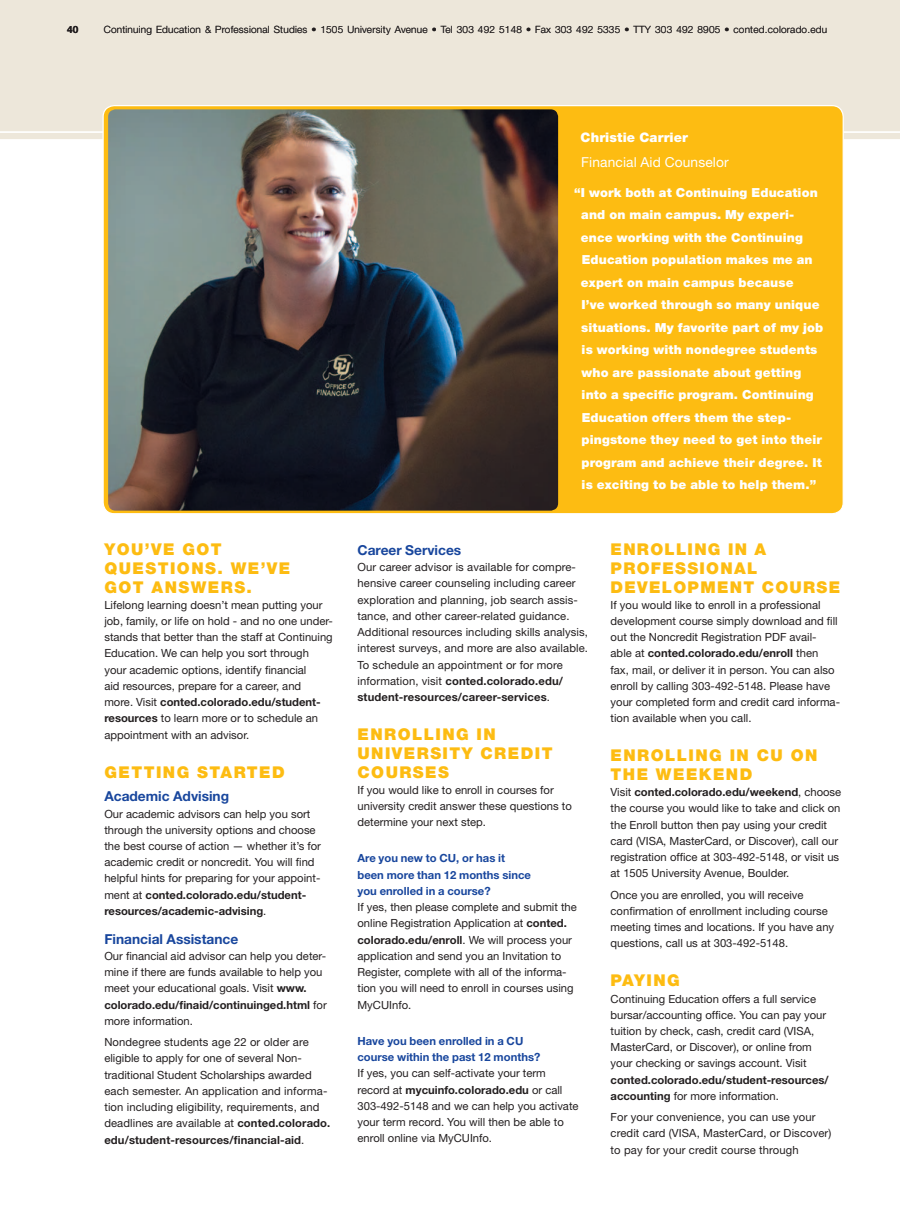
<style>
.page{position:relative;width:900px;height:1215px;background:#fff}
.page>*{position:absolute;margin:0;border:0;box-sizing:border-box;transform-origin:0 0}
.t1{font:900 16.25px/18.8px "Helvetica Neue";letter-spacing:.09em;color:#fdbc12}
.t2{font:700 13.75px "Helvetica Neue";color:#18469d}
.t3{font:13.75px "Helvetica Neue";letter-spacing:.01em;color:#fff}
.t4{font:900 13.12px "Helvetica Neue";letter-spacing:.01em;color:#fff}
.t5{font:900 12.5px/22.5px "Helvetica Neue";letter-spacing:.01em;color:#fff}
.t6{font:11.25px/16.2px "Helvetica Neue";color:#231f20}
.t7{font:700 11.25px/16.2px "Helvetica Neue";color:#18469d}
.t8{font:700 11.25px/16.2px "Helvetica Neue";color:#231f20}
.t9{font:300 10px "Helvetica Neue";letter-spacing:.02em;color:#231f20}
.t10{font:700 10px "Helvetica Neue";color:#231f20}
.s1{font-weight:700}
.s2{font-weight:400}
</style>
<div class="page">
<div style="left:0;top:0;width:900px;height:140px;background:#ede7da"></div>
<hr style="left:0;top:131px;width:900px;height:2px;background:#fff">
<hr style="left:0;top:139px;width:900px;height:2px;background:#fff">
<div style="left:103px;top:106px;width:740px;height:408px;background:#fdbc12;border-radius:11px"></div>
<img style="left:108px;top:109px;width:450px;height:402px">
<p class="t10" style="left:67px;top:23px;width:13px">40</p>
<p class="t9" style="left:104px;top:23px;width:725px">Continuing Education &amp; Professional Studies • 1505 University Avenue • Tel 303 492 5148 • Fax 303 492 5335 • TTY 303 492 8905 • conted.colorado.edu</p>
<h1 class="t1" style="left:104px;top:540px;width:188px">YOU’VE GOT<br>QUESTIONS. WE’VE<br>GOT ANSWERS.</h1>
<p class="t6" style="left:104px;top:596px;width:230px">Lifelong learning doesn’t mean putting your job, family, or life on hold - and no one under&shy;stands that better than the staff at Continuing Education. We can help you sort through your academic options, identify financial<br>aid resources, prepare for a career, and<br>more. Visit <span class="s1">conted.colorado.edu/student&shy;resources</span> to learn more or to schedule an appointment with an advisor.</p>
<h1 class="t1" style="left:104px;top:762px;width:182px">GETTING STARTED</h1>
<p class="t2" style="left:104px;top:788px;width:126px">Academic Advising</p>
<p class="t6" style="left:104px;top:805px;width:218px">Our academic advisors can help you sort through the university options and choose the best course of action — whether it’s for academic credit or noncredit. You will find helpful hints for preparing for your appoint&shy;ment at <span class="s1">conted.colorado.edu/student&shy;resources/academic-advising</span>.</p>
<p class="t2" style="left:104px;top:930px;width:136px">Financial Assistance</p>
<p class="t6" style="left:104px;top:948px;width:224px">Our financial aid advisor can help you deter&shy;mine if there are funds available to help you meet your educational goals. Visit <span class="s1">www. colorado.edu/finaid/continuinged.html</span> for more information.</p>
<p class="t6" style="left:104px;top:1034px;width:227px">Nondegree students age 22 or older are eligible to apply for one of several Non&shy;traditional Student Scholarships awarded each semester. An application and informa&shy;tion including eligibility, requirements, and deadlines are available at <span class="s1">conted.colorado. edu/student-resources/financial-aid</span>.</p>
<p class="t4" style="left:581px;top:129px;width:109px">Christie Carrier</p>
<p class="t3" style="left:581px;top:154px;width:149px">Financial Aid Counselor</p>
<p class="t5" style="left:581px;top:181px;width:244px;text-indent:-7px">“I work both at Continuing Education and on main campus. My experi&shy;ence working with the Continuing Education population makes me an expert on main campus because<br>I’ve worked through so many unique situations. My favorite part of my job is working with nondegree students who are passionate about getting into a specific program. Continuing Education offers them the step&shy;pingstone they need to get into their program and achieve their degree. It is exciting to be able to help them.”</p>
<p class="t2" style="left:358px;top:542px;width:105px">Career Services</p>
<p class="t6" style="left:358px;top:559px;width:232px">Our career advisor is available for compre&shy;hensive career counseling including career exploration and planning, job search assis&shy;tance, and other career-related guidance.<br>Additional resources including skills analysis, interest surveys, and more are also available.<br>To schedule an appointment or for more information, visit <span class="s1">conted.colorado.edu/ student-resources/career-services</span>.</p>
<h1 class="t1" style="left:358px;top:725px;width:197px">ENROLLING IN<br>UNIVERSITY CREDIT<br>COURSES</h1>
<p class="t6" style="left:358px;top:781px;width:216px">If you would like to enroll in courses for university credit answer these questions to determine your next step.</p>
<p class="t7" style="left:358px;top:850px;width:175px">Are you new to CU, or has it been more than 12 months since you enrolled in a course?</p>
<p class="t6" style="left:358px;top:899px;width:221px">If yes, then please complete and submit the online Registration Application at <span class="s1">conted. colorado.edu/enroll</span>. We will process your application and send you an Invitation to Register, complete with all of the informa&shy;tion you will need to enroll in courses using MyCUInfo.</p>
<p class="t7" style="left:358px;top:1033px;width:184px">Have you been enrolled in a CU course within the past 12 months?</p>
<p class="t6" style="left:358px;top:1065px;width:223px">If yes, you can self-activate your term record at <span class="s1">mycuinfo.colorado.edu</span> or call 303-492-5148 and we can help you activate your term record. You will then be able to enroll online via MyCUInfo.</p>
<h1 class="t1" style="left:611px;top:540px;width:231px">ENROLLING IN A<br>PROFESSIONAL<br>DEVELOPMENT COURSE</h1>
<p class="t6" style="left:611px;top:596px;width:231px">If you would like to enroll in a professional development course simply download and fill out the Noncredit Registration PDF avail&shy;able at <span class="s1">conted.colorado.edu/enroll</span> then<br>fax, mail, or deliver it in person. You can also enroll by calling 303-492-5148. Please have your completed form and credit card informa&shy;tion available when you call.</p>
<h1 class="t1" style="left:611px;top:746px;width:208px">ENROLLING IN CU ON<br>THE WEEKEND</h1>
<p class="t6" style="left:611px;top:784px;width:232px">Visit <span class="s1">conted.colorado.edu/weekend</span>, choose the course you would like to take and click on the Enroll button then pay using your credit card (VISA, MasterCard, or Discover), call our registration office at 303-492-5148, or visit us at 1505 University Avenue, Boulder.</p>
<p class="t6" style="left:611px;top:886px;width:225px">Once you are enrolled, you will receive confirmation of enrollment including course meeting times and locations. If you have any questions, call us at 303-492-5148.</p>
<h1 class="t1" style="left:611px;top:971px;width:71px">PAYING</h1>
<p class="t6" style="left:611px;top:990px;width:217px">Continuing Education offers a full service bursar/accounting office. You can pay your tuition by check, cash, credit card (VISA, MasterCard, or Discover), or online from your checking or savings account. Visit</p>
<p class="t8" style="left:611px;top:1071px;width:220px">conted.colorado.edu/student-resources/ accounting <span class="s2">for more information.</span></p>
<p class="t6" style="left:611px;top:1109px;width:222px">For your convenience, you can use your credit card (VISA, MasterCard, or Discover) to pay for your credit course through</p>
</div>
